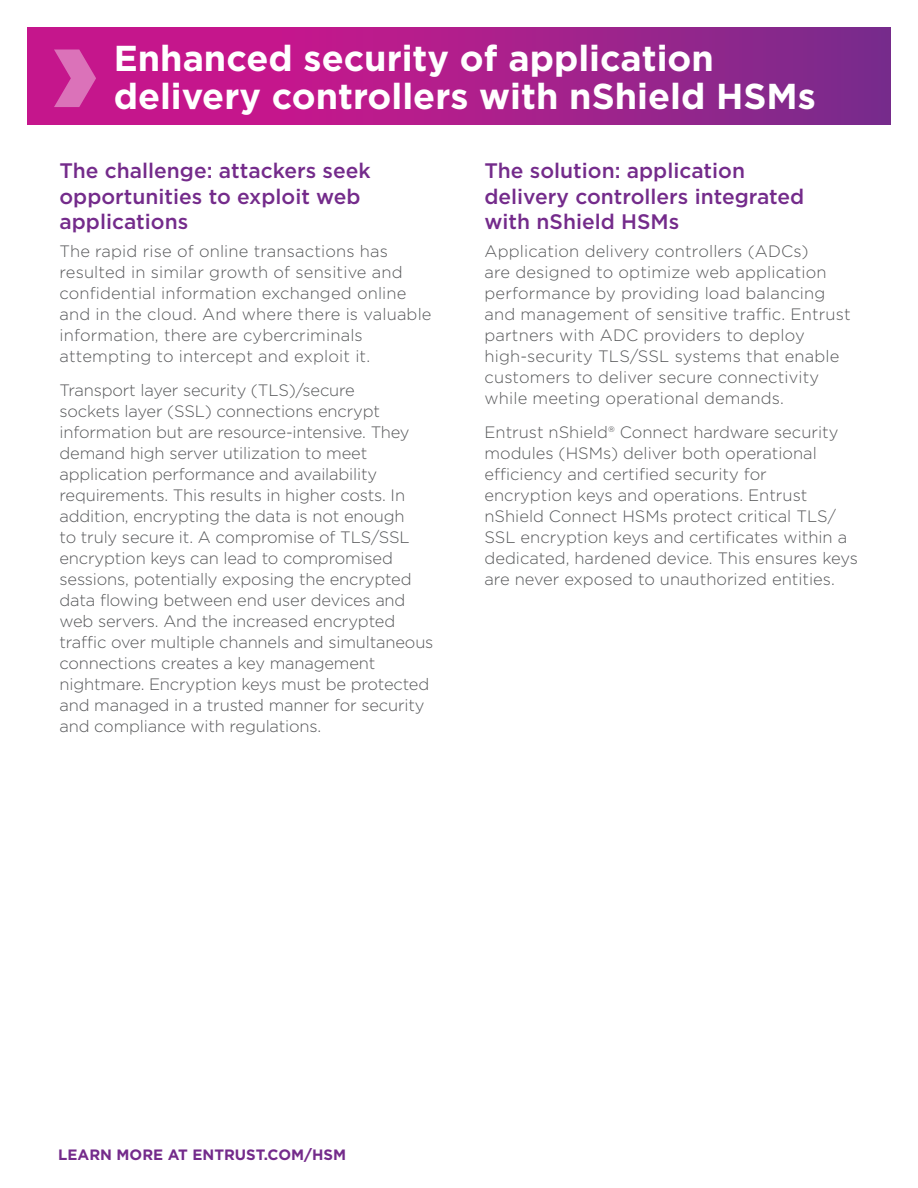
<style>
.page{position:relative;width:918px;height:1188px;background:#fff}
.page>*{position:absolute;margin:0;border:0;box-sizing:border-box;transform-origin:0 0}
._1_Back_Page_Title{font:700 36px/37.5px "Gotham";color:#fff}
._3_Header{font:500 21px/25.5px "Gotham";color:#742b8b}
._4_Body_Text{font:300 16.5px/21px "Gotham";letter-spacing:-.005em;color:#57585a}
.t1{font:700 15px "Gotham";color:#742b8b}
</style>
<div class="page">
<svg style="left:27px;top:27px;width:864px;height:98px;background:#a91e8b"></svg>
<svg style="left:54px;top:50px;width:42px;height:57px;background:#d24da7"></svg>
<p class="_1_Back_Page_Title" style="left:114px;top:40px;width:704px">Enhanced security of application delivery controllers with nShield HSMs</p>
<p class="_3_Header" style="left:60px;top:158px;width:313px">The challenge: attackers seek opportunities to exploit web applications</p>
<p class="_4_Body_Text" style="left:60px;top:240px;width:374px">The rapid rise of online transactions has resulted in similar growth of sensitive and confidential information exchanged online and in the cloud. And where there is valuable information, there are cybercriminals attempting to intercept and exploit it.</p>
<p class="_4_Body_Text" style="left:60px;top:379px;width:375px">Transport layer security (TLS)/secure<br>sockets layer (SSL) connections encrypt information but are resource-intensive. They demand high server utilization to meet application performance and availability requirements. This results in higher costs. In addition, encrypting the data is not enough<br>to truly secure it. A compromise of TLS/SSL encryption keys can lead to compromised sessions, potentially exposing the encrypted data flowing between end user devices and web servers. And the increased encrypted traffic over multiple channels and simultaneous connections creates a key management nightmare. Encryption keys must be protected and managed in a trusted manner for security and compliance with regulations.</p>
<p class="_3_Header" style="left:485px;top:158px;width:321px">The solution: application delivery controllers integrated with nShield HSMs</p>
<p class="_4_Body_Text" style="left:485px;top:240px;width:368px">Application delivery controllers (ADCs)<br>are designed to optimize web application performance by providing load balancing and management of sensitive traffic. Entrust partners with ADC providers to deploy high-security TLS/SSL systems that enable customers to deliver secure connectivity while meeting operational demands.</p>
<p class="_4_Body_Text" style="left:485px;top:421px;width:375px">Entrust nShield® Connect hardware security modules (HSMs) deliver both operational efficiency and certified security for encryption keys and operations. Entrust nShield Connect HSMs protect critical TLS/ SSL encryption keys and certificates within a dedicated, hardened device. This ensures keys are never exposed to unauthorized entities.</p>
<p class="t1" style="left:58px;top:1144px;width:289px">LEARN MORE AT ENTRUST.COM/HSM</p>
</div>
